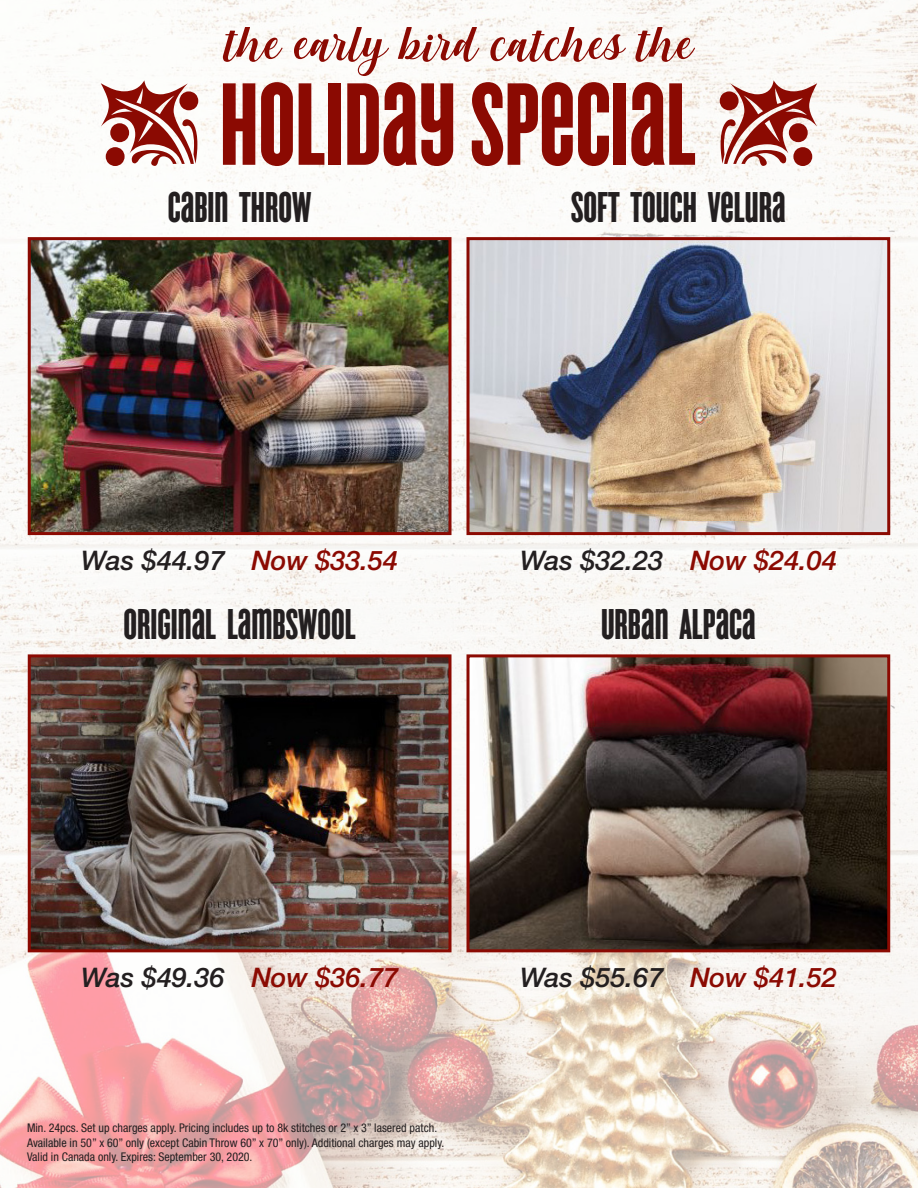
<style>
.page{position:relative;width:918px;height:1188px;background:#fff}
.page>*{position:absolute;margin:0;border:0;box-sizing:border-box;transform-origin:0 0}
.t1{font:45px "Cyclone Layers Background";color:#231f20}
.t2{font:italic 500 27px "Helvetica Neue";color:#231f20}
.t3{font:condensed 12px/14.4px "Helvetica Neue";color:#231f20}
.s1{color:#8b0a02}
</style>
<div class="page">
<img style="left:0;top:0;width:918px;height:1188px">
<img style="left:32px;top:241px;width:416px;height:290px">
<div style="left:28px;top:237px;width:424px;height:298px;border:3px solid #8b0a02"></div>
<img style="left:470px;top:241px;width:416px;height:290px">
<div style="left:466px;top:237px;width:424px;height:298px;border:3px solid #8b0a02"></div>
<img style="left:32px;top:658px;width:416px;height:290px">
<div style="left:28px;top:654px;width:424px;height:298px;border:3px solid #8b0a02"></div>
<img style="left:470px;top:658px;width:416px;height:290px">
<div style="left:466px;top:654px;width:424px;height:298px;border:3px solid #8b0a02"></div>
<svg style="left:223px;top:27px;width:60px;height:35px"></svg>
<svg style="left:294px;top:27px;width:95px;height:49px"></svg>
<svg style="left:398px;top:27px;width:81px;height:35px"></svg>
<svg style="left:490px;top:27px;width:136px;height:35px"></svg>
<svg style="left:635px;top:27px;width:60px;height:35px"></svg>
<svg style="left:223px;top:83px;width:32px;height:82px"></svg>
<svg style="left:261px;top:82px;width:32px;height:84px"></svg>
<svg style="left:299px;top:83px;width:25px;height:82px"></svg>
<div style="left:328px;top:83px;width:13px;height:82px;background:#8b0a02"></div>
<svg style="left:347px;top:82px;width:106px;height:84px"></svg>
<svg style="left:472px;top:82px;width:137px;height:84px"></svg>
<div style="left:614px;top:83px;width:12px;height:82px;background:#8b0a02"></div>
<svg style="left:631px;top:82px;width:64px;height:84px"></svg>
<svg style="left:720px;top:80px;width:97px;height:86px"></svg>
<svg style="left:101px;top:80px;width:97px;height:86px"></svg>
<p class="t1" style="left:168px;top:183px;width:145px">CABIN THROW</p>
<p class="t1" style="left:571px;top:183px;width:216px">SOFT TOUCH VELURA</p>
<p class="t2" style="left:81px;top:544px;width:318px">Was $44.97 <span class="s1">Now $33.54</span></p>
<p class="t2" style="left:520px;top:544px;width:318px">Was $32.23 <span class="s1">Now $24.04</span></p>
<p class="t1" style="left:123px;top:600px;width:234px">ORIGINAL LAMBSWOOL</p>
<p class="t1" style="left:601px;top:600px;width:156px">URBAN ALPACA</p>
<p class="t2" style="left:81px;top:961px;width:318px">Was $49.36 <span class="s1">Now $36.77</span></p>
<p class="t2" style="left:520px;top:961px;width:318px">Was $55.67 <span class="s1">Now $41.52</span></p>
<p class="t3" style="left:27px;top:1121px;width:419px">Min. 24pcs. Set up charges apply. Pricing includes up to 8k stitches or 2” x 3” lasered patch.<br>Available in 50” x 60” only (except Cabin Throw 60” x 70” only). Additional charges may apply.<br>Valid in Canada only. Expires: September 30, 2020.</p>
</div>
